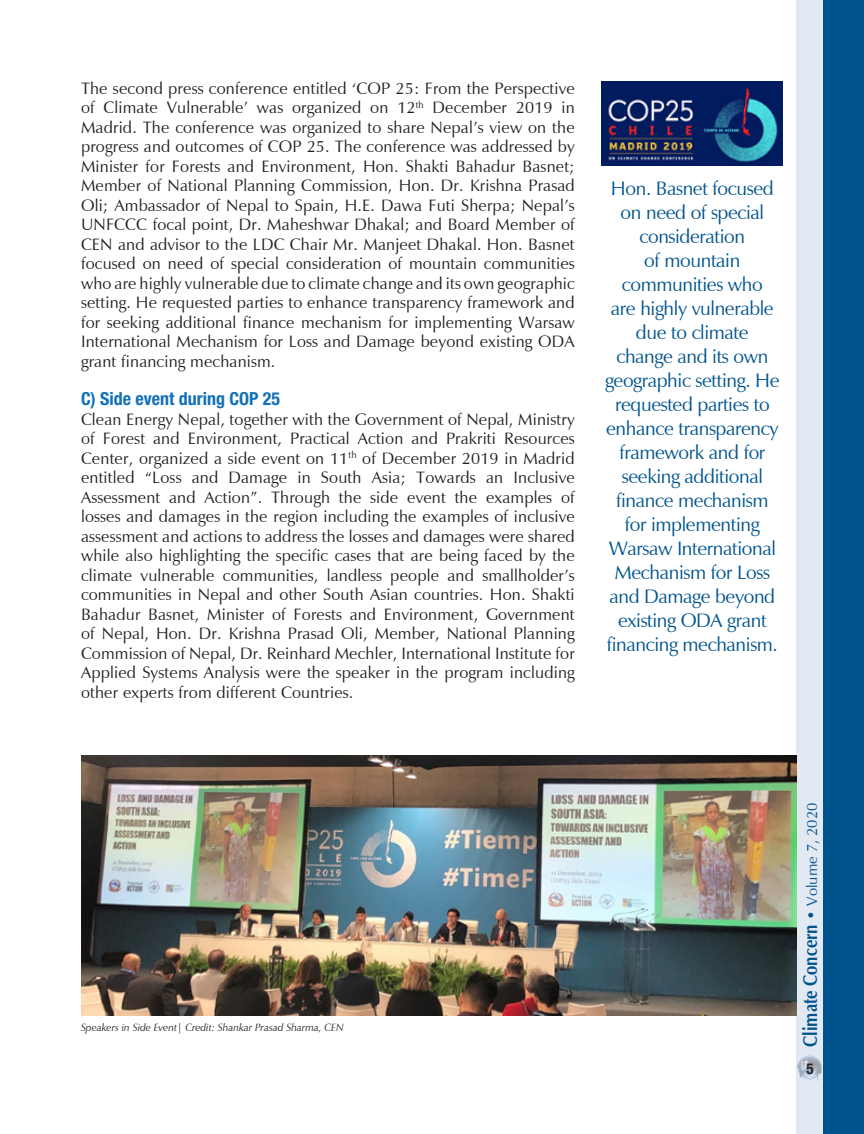
<style>
.page{position:relative;width:864px;height:1134px;background:#fff}
.page>*{position:absolute;margin:0;border:0;box-sizing:border-box;transform-origin:0 0}
.t1{font:700 19.8px "Zapf Humanist 601 BT";color:#00548e;scale:.83 1}
.Body{font:19.5px/24px "Zapf Humanist 601 BT";letter-spacing:-.02em;color:#00548e;text-align:center}
.Subhead1{font:700 condensed 18px "Helvetica Neue";color:#1270b9}
.Body-2{font:16.5px/19.5px "Zapf Humanist 601 BT";letter-spacing:.01em;color:#231f20;text-align:justify}
.t2{font:700 condensed 15px "Helvetica Neue";color:#231f20}
.Photo_Caption{font:italic 10.5px "Zapf Humanist 601 BT";color:#231f20}
.s1{font-size:16.5px}
.s2{font-weight:400;font-size:15px}
</style>
<div class="page">
<div style="left:796px;top:0;width:29px;height:1134px;background:#e3e9f3"></div>
<img style="left:797px;top:1055px;width:27px;height:27px">
<div style="left:824px;top:0;width:40px;height:1134px;background:#00548e"></div>
<img style="left:81px;top:755px;width:715px;height:260px">
<img style="left:602px;top:81px;width:181px;height:85px">
<p class="Body-2" style="left:81px;top:78px;width:495px">The second press conference entitled ‘COP 25: From the Perspective of Climate Vulnerable’ was organized on 12<sup>th</sup> December 2019 in Madrid. The conference was organized to share Nepal’s view on the progress and outcomes of COP 25. The conference was addressed by Minister for Forests and Environment, Hon. Shakti Bahadur Basnet; Member of National Planning Commission, Hon. Dr. Krishna Prasad Oli; Ambassador of Nepal to Spain, H.E. Dawa Futi Sherpa; Nepal’s UNFCCC focal point, Dr. Maheshwar Dhakal; and Board Member of CEN and advisor to the LDC Chair Mr. Manjeet Dhakal. Hon. Basnet focused on need of special consideration of mountain communities who are highly vulnerable due to climate change and its own geographic setting. He requested parties to enhance transparency framework and for seeking additional finance mechanism for implementing Warsaw International Mechanism for Loss and Damage beyond existing ODA grant financing mechanism.</p>
<p class="Subhead1" style="left:81px;top:388px;width:201px">C) Side event during COP 25</p>
<p class="Body-2" style="left:81px;top:410px;width:495px">Clean Energy Nepal, together with the Government of Nepal, Ministry of Forest and Environment, Practical Action and Prakriti Resources Center, organized a side event on 11<sup>th</sup> of December 2019 in Madrid entitled “Loss and Damage in South Asia; Towards an Inclusive Assessment and Action”. Through the side event the examples of losses and damages in the region including the examples of inclusive assessment and actions to address the losses and damages were shared while also highlighting the specific cases that are being faced by the climate vulnerable communities, landless people and smallholder’s communities in Nepal and other South Asian countries. Hon. Shakti Bahadur Basnet, Minister of Forests and Environment, Government of Nepal, Hon. Dr. Krishna Prasad Oli, Member, National Planning Commission of Nepal, Dr. Reinhard Mechler, International Institute for Applied Systems Analysis were the speaker in the program including other experts from different Countries.</p>
<p class="Body" style="left:605px;top:176px;width:176px">Hon. Basnet focused on need of special consideration<br>of mountain communities who<br>are highly vulnerable due to climate<br>change and its own geographic setting. He requested parties to enhance transparency framework and for seeking additional finance mechanism for implementing<br>Warsaw International<br>Mechanism for Loss and Damage beyond existing ODA grant financing mechanism.</p>
<p class="Photo_Caption" style="left:81px;top:1021px;width:264px">Speakers in Side Event| Credit: Shankar Prasad Sharma, CEN</p>
<p class="t1" style="left:798px;top:1047px;width:295px;rotate:-90deg">Climate Concern <span class="s1">•</span> <span class="s2">Volume 7, 2020</span></p>
<p class="t2" style="left:806px;top:1060px;width:9px">5</p>
</div>
